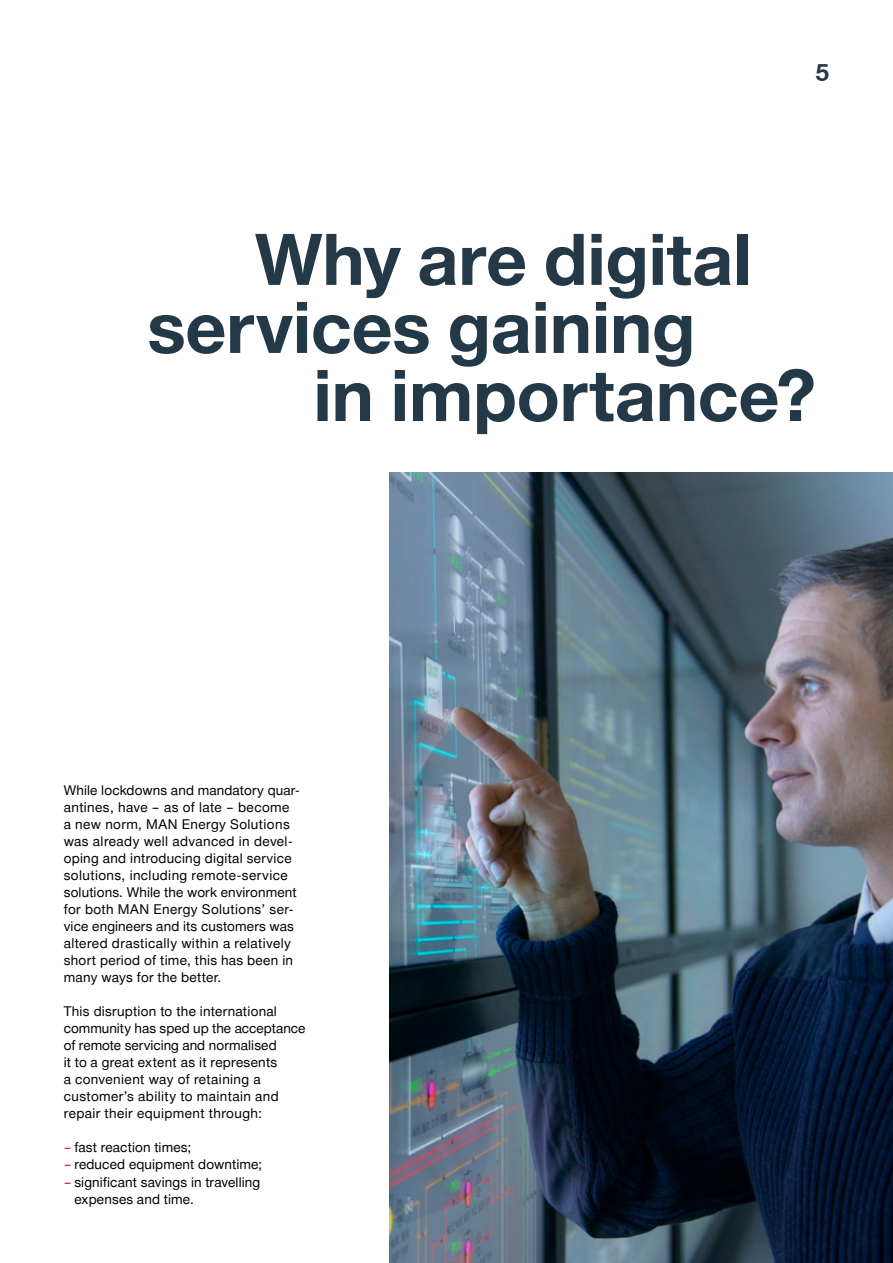
<style>
.page{position:relative;width:893px;height:1263px;background:#fff}
.page>*{position:absolute;margin:0;border:0;box-sizing:border-box;transform-origin:0 0}
.t1{font:700 71.4px/68.1px "Man Global";letter-spacing:-.005em;color:#243948}
.t2{font:700 24px "Man Global";color:#243948}
.t3{font:13.5px/17px "Man Global";letter-spacing:.02em;color:#000}
.s1{color:#e40045}
</style>
<div class="page">
<img style="left:390px;top:472px;width:503px;height:791px">
<h1 class="t1" style="left:147px;top:226px;width:605px;text-indent:108px">Why are digital services gaining</h1>
<h2 class="t2" style="left:816px;top:59px;width:15px">5</h2>
<h1 class="t1" style="left:313px;top:362px;width:504px">in importance?</h1>
<p class="t3" style="left:64px;top:782px;width:238px">While lockdowns and mandatory quar&shy;antines, have – as of late – become a new norm, MAN Energy Solutions was already well advanced in devel&shy;oping and introducing digital service solutions, including remote-service solutions. While the work environment for both MAN Energy Solutions’ ser&shy;vice engineers and its customers was altered drastically within a relatively short period of time, this has been in many ways for the better.</p>
<p class="t3" style="left:64px;top:1003px;width:243px">This disruption to the international community has sped up the acceptance of remote servicing and normalised<br>it to a great extent as it represents<br>a convenient way of retaining a customer’s ability to maintain and repair their equipment through:</p>
<p class="t3" style="left:64px;top:1139px;width:129px"><span class="s1">–</span> fast reaction times;</p>
<p class="t3" style="left:64px;top:1156px;width:200px"><span class="s1">–</span> reduced equipment downtime;</p>
<p class="t3" style="left:74px;top:1173px;width:187px;text-indent:-11px"><span class="s1">–</span> significant savings in travelling expenses and time.</p>
</div>
